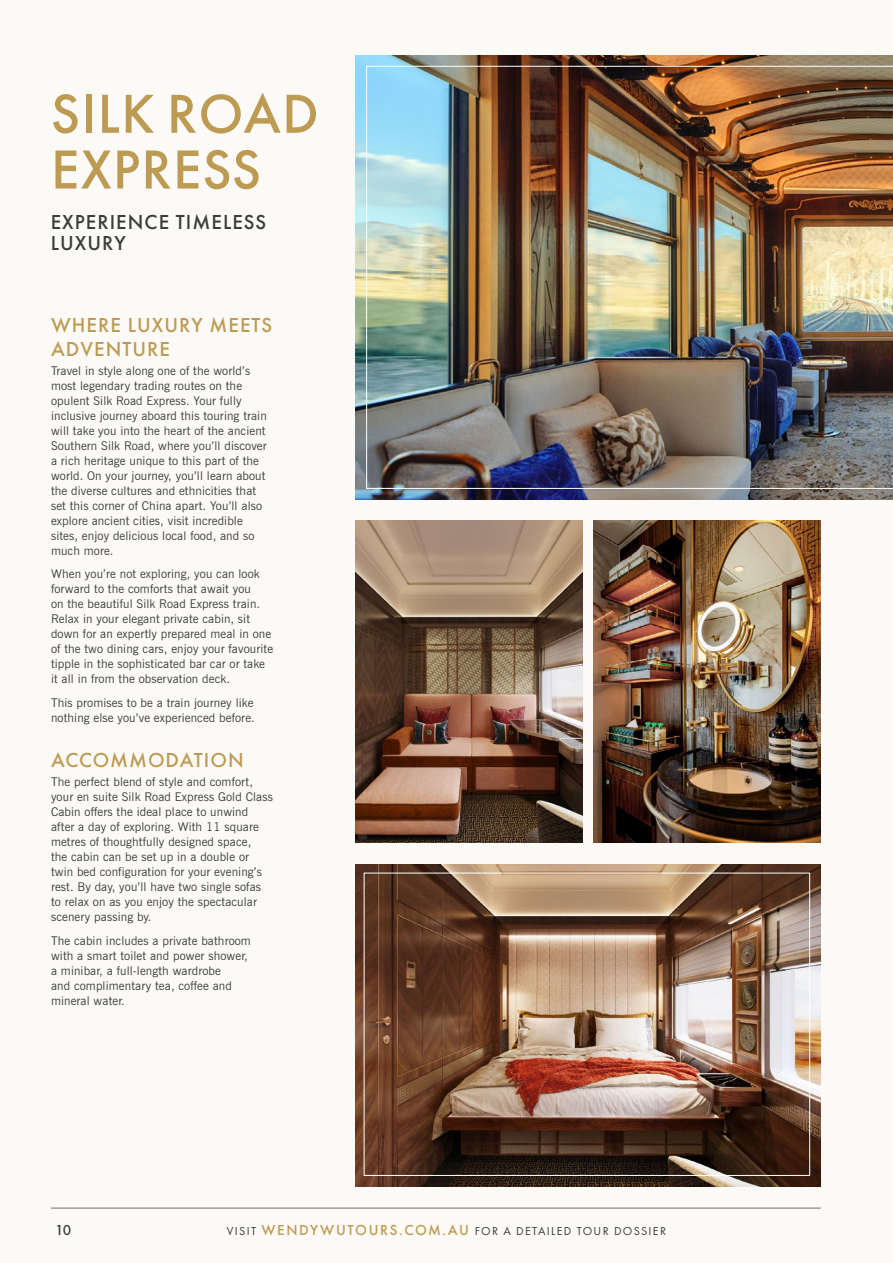
<style>
.page{position:relative;width:893px;height:1263px;background:#fbfaf7}
.page>*{position:absolute;margin:0;border:0;box-sizing:border-box;transform-origin:0 0}
.t1{font:500 57px/55.8px "Futura PT";letter-spacing:.02em;color:#be9b53}
.t2{font:500 21px/24px "Futura PT";letter-spacing:.05em;color:#be9b53}
.t3{font:500 21px/21px "Futura PT";letter-spacing:.05em;color:#3c3c3b}
.t4{font:500 15px "Futura PT";color:#3c3c3b}
.t5{font:12px/15px "News Gothic BT";letter-spacing:.01em;color:#3c3c3b}
.t6{font:12px "Futura PT";letter-spacing:.11em;color:#3c3c3b}
.s1{font-weight:500;font-size:15px;color:#be9b53}
</style>
<div class="page">
<hr style="left:51px;top:1208px;width:770px;height:1px;background:#706f6f">
<img style="left:355px;top:55px;width:538px;height:444px">
<img style="left:355px;top:521px;width:228px;height:322px">
<img style="left:593px;top:521px;width:228px;height:322px">
<img style="left:355px;top:864px;width:466px;height:322px">
<img style="left:366px;top:66px;width:527px;height:423px">
<div style="left:364px;top:873px;width:446px;height:303px;border:1px solid #fff"></div>
<h1 class="t1" style="left:51px;top:86px;width:269px">SILK ROAD<br>EXPRESS</h1>
<h2 class="t3" style="left:51px;top:212px;width:217px">EXPERIENCE TIMELESS<br>LUXURY</h2>
<h2 class="t2" style="left:51px;top:313px;width:223px">WHERE LUXURY MEETS<br>ADVENTURE</h2>
<p class="t5" style="left:51px;top:363px;width:217px">Travel in style along one of the world’s most legendary trading routes on the opulent Silk Road Express. Your fully inclusive journey aboard this touring train will take you into the heart of the ancient Southern Silk Road, where you’ll discover a rich heritage unique to this part of the world. On your journey, you’ll learn about the diverse cultures and ethnicities that set this corner of China apart. You’ll also explore ancient cities, visit incredible sites, enjoy delicious local food, and so much more.</p>
<p class="t5" style="left:51px;top:567px;width:224px">When you’re not exploring, you can look forward to the comforts that await you<br>on the beautiful Silk Road Express train.<br>Relax in your elegant private cabin, sit down for an expertly prepared meal in one of the two dining cars, enjoy your favourite tipple in the sophisticated bar car or take it all in from the observation deck.</p>
<p class="t5" style="left:51px;top:695px;width:205px">This promises to be a train journey like nothing else you’ve experienced before.</p>
<h2 class="t2" style="left:51px;top:748px;width:194px">ACCOMMODATION</h2>
<p class="t5" style="left:51px;top:774px;width:223px">The perfect blend of style and comfort, your en suite Silk Road Express Gold Class Cabin offers the ideal place to unwind after a day of exploring. With 11 square metres of thoughtfully designed space,<br>the cabin can be set up in a double or twin bed configuration for your evening’s rest. By day, you’ll have two single sofas to relax on as you enjoy the spectacular scenery passing by.</p>
<p class="t5" style="left:51px;top:933px;width:201px">The cabin includes a private bathroom with a smart toilet and power shower, a minibar, a full-length wardrobe<br>and complimentary tea, coffee and mineral water.</p>
<p class="t4" style="left:55px;top:1221px;width:17px">10</p>
<p class="t6" style="left:227px;top:1224px;width:441px">VISIT <span class="s1">WENDYWUTOURS.COM.AU</span> FOR A DETAILED TOUR DOSSIER</p>
</div>
